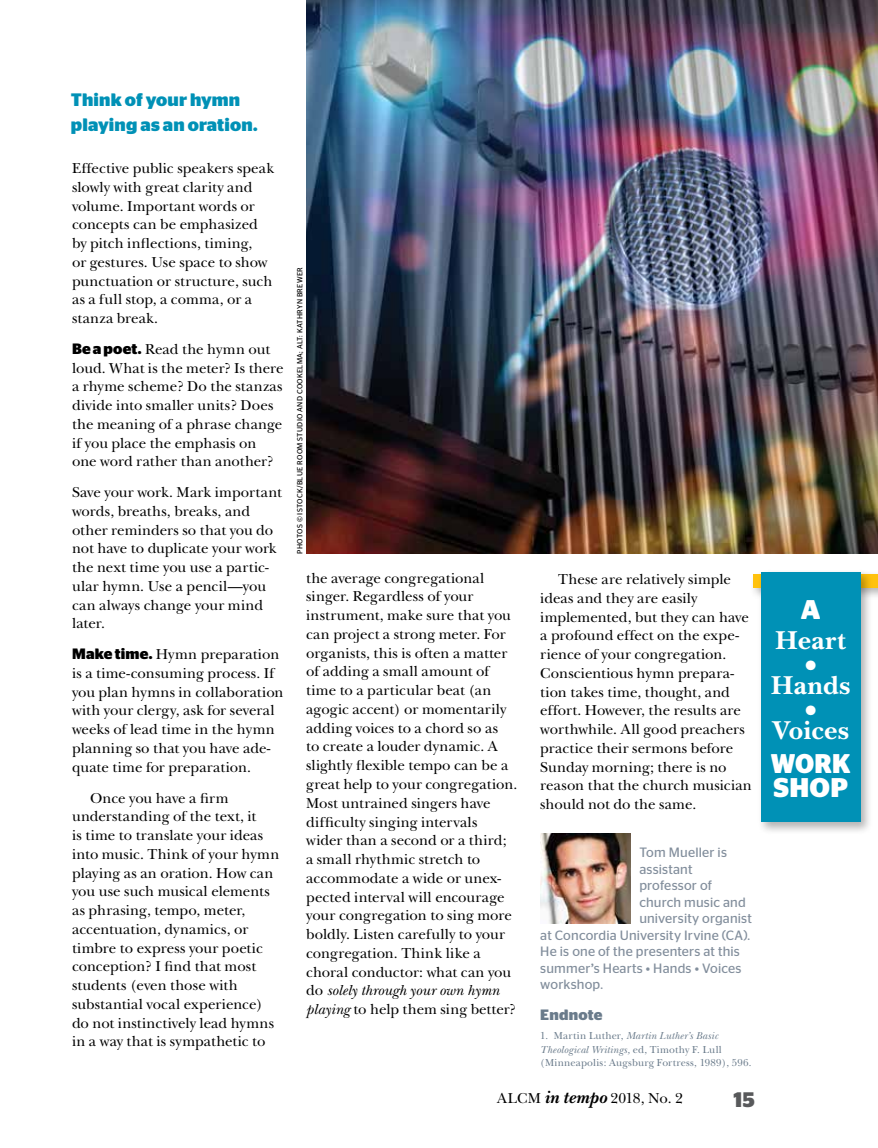
<style>
.page{position:relative;width:878px;height:1148px;background:#fff}
.page>*{position:absolute;margin:0;border:0;box-sizing:border-box;transform-origin:0 0}
.t1{font:700 27px "New Baskerville";letter-spacing:.01em;color:#fff}
.t2{font:700 27px/24px "Stag Sans";letter-spacing:.01em;color:#fff;scale:.93 1}
.t3{font:700 27px "Stag Sans";letter-spacing:.01em;color:#fff}
.t4{font:700 21px "Stag Sans";color:#58595b}
.t5{font:700 18px/25.5px "Stag Sans";letter-spacing:.01em;color:#0091b6}
.t6{font:15px/18.8px "New Baskerville";color:#000}
.t7{font:700 15px "Stag Sans";letter-spacing:.015em;color:#6a7b8b}
.t8{font:13.5px "Stag Sans";letter-spacing:.01em;color:#828e9c}
.t9{font:13.5px "Zapf Dingbats";color:#fff}
.t10{font:10.5px/13.5px "New Baskerville";letter-spacing:.025em;color:#6a7b8b}
.t11{font:7.5px "Stag Sans";letter-spacing:.045em;color:#000}
.s1{font-family:"Stag Sans";font-weight:700}
.s2{font-style:italic}
.s3{font-family:"Meta Plus"}
.s4{font-weight:700;font-style:italic;font-size:18px}
</style>
<div class="page">
<img style="left:540px;top:833px;width:90px;height:90px">
<img style="left:306px;top:0;width:572px;height:554px">
<div style="left:749px;top:570px;width:129px;height:30px;background:#000;opacity:.3"></div>
<div style="left:753px;top:574px;width:125px;height:13px;background:#ffc20e"></div>
<div style="left:756px;top:568px;width:117px;height:266px;background:#000;opacity:.3"></div>
<div style="left:760px;top:572px;width:100px;height:250px;background:#0091b6"></div>
<p class="t5" style="left:71px;top:87px;width:188px">Think of your hymn playing as an oration.</p>
<p class="t6" style="left:72px;top:159px;width:203px">Effective public speakers speak slowly with great clarity and volume. Important words or concepts can be emphasized by pitch inflections, timing,<br>or gestures. Use space to show punctuation or structure, such as a full stop, a comma, or a stanza break.</p>
<p class="t6" style="left:72px;top:340px;width:213px"><span class="s1">Be a poet.</span> Read the hymn out loud. What is the meter? Is there a rhyme scheme? Do the stanzas divide into smaller units? Does the meaning of a phrase change if you place the emphasis on one word rather than another?</p>
<p class="t6" style="left:72px;top:483px;width:211px">Save your work. Mark important words, breaths, breaks, and other reminders so that you do not have to duplicate your work the next time you use a partic&shy;ular hymn. Use a pencil—you can always change your mind later.</p>
<p class="t6" style="left:72px;top:645px;width:213px"><span class="s1">Make time.</span> Hymn preparation is a time-consuming process. If you plan hymns in collaboration with your clergy, ask for several weeks of lead time in the hymn planning so that you have ade&shy;quate time for preparation.</p>
<p class="t6" style="left:72px;top:788px;width:209px;text-indent:18px">Once you have a firm understanding of the text, it<br>is time to translate your ideas into music. Think of your hymn playing as an oration. How can you use such musical elements as phrasing, tempo, meter, accentuation, dynamics, or timbre to express your poetic conception? I find that most students (even those with substantial vocal experience) do not instinctively lead hymns in a way that is sympathetic to</p>
<p class="t11" style="left:295px;top:553px;width:287px;rotate:-90deg">Photos © i Stock/Blue Room Studio and Cookelma; Alt: Kathryn Brewer</p>
<p class="t6" style="left:306px;top:568px;width:212px">the average congregational singer. Regardless of your instrument, make sure that you can project a strong meter. For organists, this is often a matter of adding a small amount of time to a particular beat (an agogic accent) or momentarily adding voices to a chord so as<br>to create a louder dynamic. A slightly flexible tempo can be a great help to your congregation.<br>Most untrained singers have difficulty singing intervals wider than a second or a third; a small rhythmic stretch to accommodate a wide or unex&shy;pected interval will encourage your congregation to sing more boldly. Listen carefully to your congregation. Think like a choral conductor: what can you do <span class="s2">solely through your own hymn playing</span> to help them sing better?</p>
<p class="t6" style="left:540px;top:570px;width:213px;text-indent:18px">These are relatively simple ideas and they are easily implemented, but they can have a profound effect on the expe&shy;rience of your congregation.<br>Conscientious hymn prepara&shy;tion takes time, thought, and effort. However, the results are worthwhile. All good preachers practice their sermons before<br>Sunday morning; there is no reason that the church musician should not do the same.</p>
<p class="t8" style="left:639px;top:844px;width:89px">Tom Mueller is</p>
<p class="t8" style="left:639px;top:861px;width:55px">assistant</p>
<p class="t8" style="left:639px;top:877px;width:74px">professor of</p>
<p class="t8" style="left:639px;top:894px;width:108px">church music and</p>
<p class="t8" style="left:639px;top:910px;width:114px">university organist</p>
<p class="t8" style="left:540px;top:927px;width:211px">at Concordia University Irvine (CA).</p>
<p class="t8" style="left:540px;top:943px;width:201px">He is one of the presenters at this</p>
<p class="t8" style="left:540px;top:960px;width:203px">summer<span class="s3">’</span>s Hearts • Hands • Voices</p>
<p class="t8" style="left:540px;top:976px;width:64px">workshop.</p>
<p class="t7" style="left:540px;top:1006px;width:64px">Endnote</p>
<p class="t10" style="left:540px;top:1029px;width:213px">1. Martin Luther, <span class="s2">Martin Luther’s Basic<br>Theological Writings,</span> ed, Timothy F. Lull (Minneapolis: Augsburg Fortress, 1989), 596.</p>
<p class="t6" style="left:497px;top:1089px;width:187px">ALCM <span class="s4">in tempo</span> 2018, No. 2</p>
<h2 class="t4" style="left:733px;top:1087px;width:23px">15</h2>
<h1 class="t3" style="left:800px;top:594px;width:21px">A</h1>
<h1 class="t1" style="left:775px;top:625px;width:72px">Heart</h1>
<p class="t9" style="left:805px;top:659px;width:12px">●</p>
<h1 class="t1" style="left:771px;top:670px;width:81px">Hands</h1>
<p class="t9" style="left:805px;top:704px;width:12px">●</p>
<h1 class="t1" style="left:772px;top:715px;width:78px">Voices</h1>
<h1 class="t2" style="left:770px;top:751px;width:87px">WORK<br>SHOP</h1>
</div>
